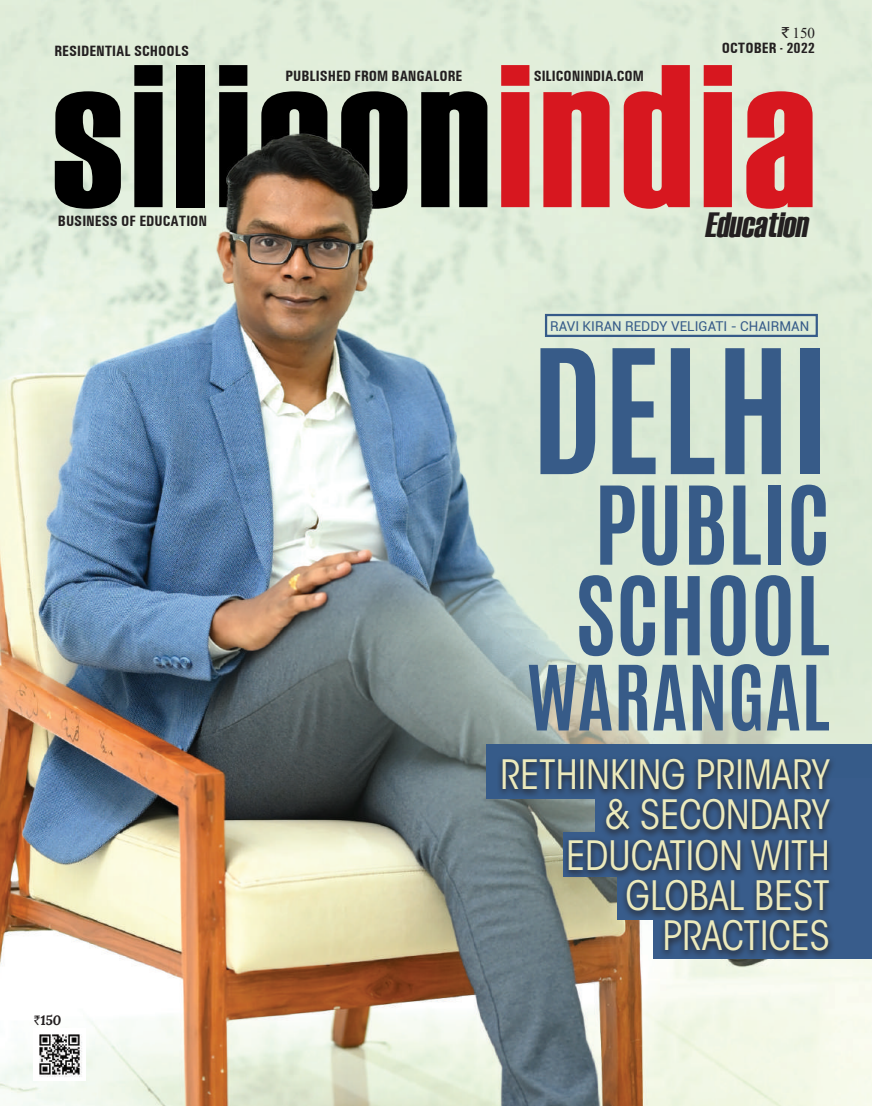
<style>
.page{position:relative;width:872px;height:1106px;background:#fff}
.page>*{position:absolute;margin:0;border:0;box-sizing:border-box;transform-origin:0 0}
.t1{font:202.8px "Haettenschweiler";letter-spacing:.04em;color:#000}
.t2{font:700 146.55px "Antonio";color:#375b88}
.t3{font:700 92.1px/90.6px "Antonio";color:#375b88}
.t4{font:700 76.35px "Antonio";color:#375b88}
.t5{font:condensed 40.2px/40.2px "ITC Avant Garde Std";color:#eceabc;text-align:right}
.t6{font:italic 34.95px "Haettenschweiler";color:#231f20}
.t7{font:700 condensed 15px "Univers";color:#231f20}
.t8{font:15px "Times New Roman";color:#231f20}
.t9{font:13.5px "Roboto";color:#365b89}
.t10{font:italic 700 13.5px "Lora";color:#231f20}
.s1{font-family:"Indian Rupee"}
.s2{color:#d7171f}
.s3{font-family:"Rupee";font-weight:400;font-style:normal}
</style>
<div class="page">
<img style="left:0;top:0;width:872px;height:1106px">
<div style="left:486px;top:745px;width:386px;height:54px;background:#365b89"></div>
<div style="left:596px;top:778px;width:276px;height:54px;background:#385c8b"></div>
<div style="left:563px;top:832px;width:309px;height:44px;background:#385c8b"></div>
<div style="left:618px;top:865px;width:254px;height:54px;background:#385c8b"></div>
<div style="left:654px;top:904px;width:218px;height:54px;background:#385c8b"></div>
<svg style="left:497px;top:758px;width:339px;height:201px"></svg>
<div style="left:545px;top:314px;width:273px;height:23px;border:2px solid #365b89"></div>
<img style="left:34px;top:1028px;width:51px;height:52px">
<p class="t8" style="left:781px;top:22px;width:35px"><span class="s1">`</span>150</p>
<p class="t7" style="left:54px;top:42px;width:136px">RESIDENTIAL SCHOOLS</p>
<p class="t7" style="left:722px;top:39px;width:95px">OCTOBER - 2022</p>
<p class="t7" style="left:534px;top:67px;width:112px">SILICONINDIA.COM</p>
<h1 class="t1" style="left:52px;top:-1px;width:766px">silicon<span class="s2">india</span></h1>
<p class="t7" style="left:285px;top:67px;width:178px">PUBLISHED FROM BANGALORE</p>
<p class="t7" style="left:58px;top:212px;width:151px">BUSINESS OF EDUCATION</p>
<p class="t10" style="left:34px;top:1010px;width:29px"><span class="s3">`</span>150</p>
<h3 class="t6" style="left:704px;top:201px;width:112px">Education</h3>
<p class="t9" style="left:550px;top:317px;width:260px">RAVI KIRAN REDDY VELIGATI - CHAIRMAN</p>
<h2 class="t2" style="left:531px;top:300px;width:300px">DELHI</h2>
<h3 class="t3" style="left:575px;top:481px;width:256px">PUBLIC<br>SCHOOL</h3>
<h3 class="t4" style="left:526px;top:640px;width:305px">WARANGAL</h3>
<h3 class="t5" style="left:500px;top:754px;width:331px">RETHINKING PRIMARY &amp; SECONDARY<br>EDUCATION WITH<br>GLOBAL BEST<br>PRACTICES</h3>
</div>
